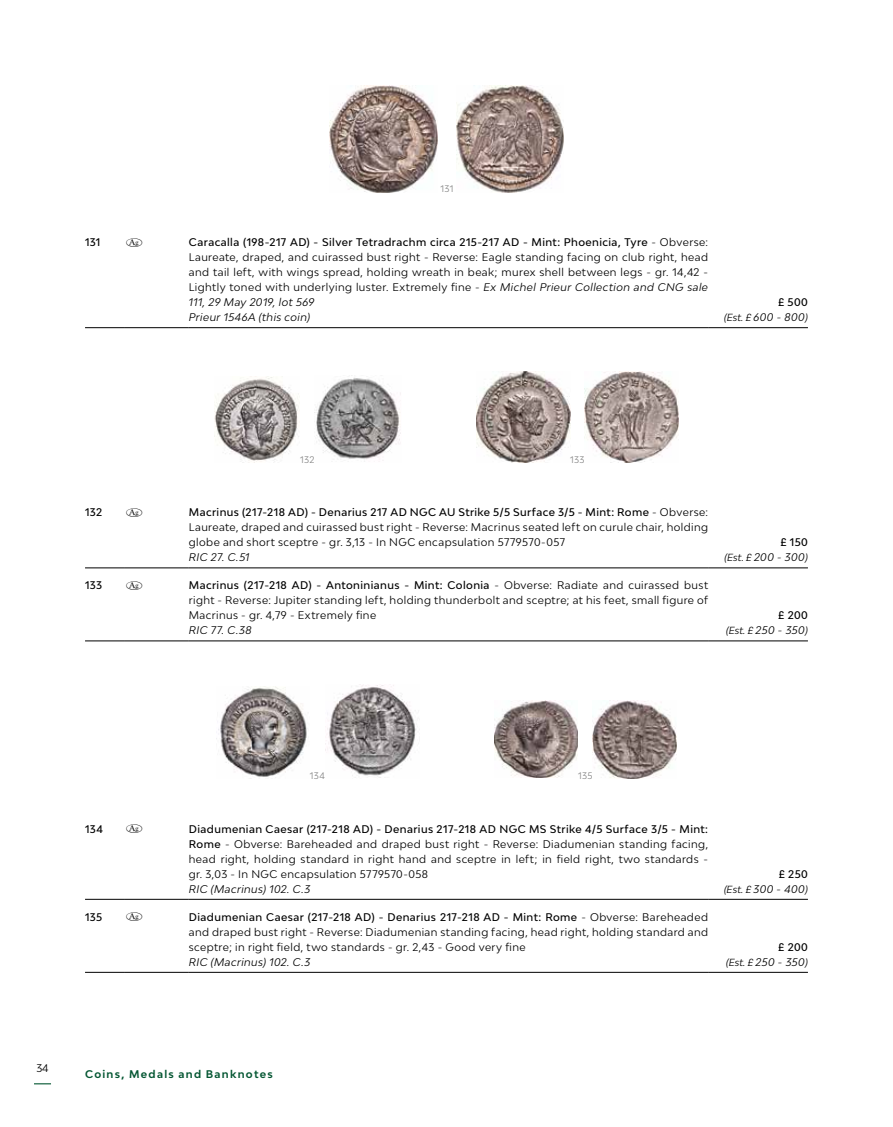
<style>
.page{position:relative;width:893px;height:1127px;background:#fff}
.page>*{position:absolute;margin:0;border:0;box-sizing:border-box;transform-origin:0 0}
.t1{font:12px "bolaffib";color:#000}
.t2{font:10.5px/15px "Bw Modelica";letter-spacing:.04em;color:#000;text-align:justify}
.t3{font:italic 10.5px "Bw Modelica";letter-spacing:.035em;color:#000}
.t4{font:500 10.5px "Bw Modelica";letter-spacing:.03em;color:#000}
.t5{font:700 10.5px "Bw Modelica";letter-spacing:.12em;color:#045632}
.t6{font:italic 9.75px "Bw Modelica";letter-spacing:.005em;color:#000}
.t7{font:9px "Bw Modelica";letter-spacing:.03em;color:#878787}
.s1{font-weight:500}
.s2{font-style:italic}
.s3{font-size:10.5px}
</style>
<div class="page">
<hr style="left:85px;top:327px;width:40px;height:1px;background:#000">
<hr style="left:125px;top:327px;width:64px;height:1px;background:#000">
<hr style="left:189px;top:327px;width:519px;height:1px;background:#000">
<hr style="left:708px;top:327px;width:100px;height:1px;background:#000">
<img style="left:330px;top:85px;width:108px;height:107px">
<img style="left:456px;top:85px;width:107px;height:107px">
<hr style="left:85px;top:568px;width:40px;height:1px;background:#000">
<hr style="left:125px;top:568px;width:64px;height:1px;background:#000">
<hr style="left:189px;top:568px;width:519px;height:1px;background:#000">
<hr style="left:708px;top:568px;width:100px;height:1px;background:#000">
<img style="left:214px;top:377px;width:85px;height:85px">
<img style="left:316px;top:377px;width:85px;height:85px">
<img style="left:476px;top:371px;width:94px;height:91px">
<img style="left:585px;top:371px;width:94px;height:91px">
<hr style="left:85px;top:641px;width:40px;height:1px;background:#000">
<hr style="left:125px;top:641px;width:64px;height:1px;background:#000">
<hr style="left:189px;top:641px;width:519px;height:1px;background:#000">
<hr style="left:708px;top:641px;width:100px;height:1px;background:#000">
<hr style="left:85px;top:899px;width:40px;height:1px;background:#000">
<hr style="left:125px;top:899px;width:64px;height:1px;background:#000">
<hr style="left:189px;top:899px;width:519px;height:1px;background:#000">
<hr style="left:708px;top:899px;width:100px;height:1px;background:#000">
<img style="left:218px;top:686px;width:89px;height:93px">
<img style="left:325px;top:684px;width:91px;height:94px">
<img style="left:494px;top:700px;width:84px;height:78px">
<img style="left:593px;top:700px;width:83px;height:79px">
<hr style="left:85px;top:972px;width:40px;height:1px;background:#000">
<hr style="left:125px;top:972px;width:64px;height:1px;background:#000">
<hr style="left:189px;top:972px;width:519px;height:1px;background:#000">
<hr style="left:708px;top:972px;width:100px;height:1px;background:#000">
<svg style="left:34px;top:1083px;width:17px;height:1px"></svg>
<p class="t7" style="left:441px;top:183px;width:14px">131</p>
<p class="t4" style="left:85px;top:235px;width:17px">131</p>
<p class="t1" style="left:125px;top:235px;width:21px">g</p>
<p class="t2" style="left:189px;top:234px;width:521px;text-align:left"><span class="s1">Caracalla (198-217 AD) - Silver Tetradrachm circa 215-217 AD - Mint: Phoenicia, Tyre</span> - Obverse:<br>Laureate, draped, and cuirassed bust right - Reverse: Eagle standing facing on club right, head and tail left, with wings spread, holding wreath in beak; murex shell between legs - gr. 14,42 - Lightly toned with underlying luster. Extremely fine - <span class="s2">Ex Michel Prieur Collection and CNG sale 111, 29 May 2019, lot 569<br>Prieur 1546A (this coin)</span></p>
<p class="t4" style="left:778px;top:295px;width:31px">£ 500</p>
<p class="t6" style="left:724px;top:311px;width:85px">(Est. £ <span class="s3">600 - 800</span>)</p>
<p class="t7" style="left:300px;top:453px;width:16px">132</p>
<p class="t7" style="left:570px;top:453px;width:16px">133</p>
<p class="t4" style="left:85px;top:505px;width:19px">132</p>
<p class="t1" style="left:125px;top:505px;width:21px">g</p>
<p class="t2" style="left:189px;top:504px;width:521px"><span class="s1">Macrinus (217-218 AD) - Denarius 217 AD NGC AU Strike 5/5 Surface 3/5 - Mint: Rome</span> - Obverse:<br>Laureate, draped and cuirassed bust right - Reverse: Macrinus seated left on curule chair, holding globe and short sceptre - gr. 3,13 - In NGC encapsulation 5779570-057</p>
<p class="t3" style="left:189px;top:550px;width:62px">RIC 27. C.51</p>
<p class="t4" style="left:85px;top:578px;width:19px">133</p>
<p class="t1" style="left:125px;top:578px;width:21px">g</p>
<p class="t2" style="left:189px;top:577px;width:521px"><span class="s1">Macrinus (217-218 AD) - Antoninianus - Mint: Colonia</span> - Obverse: Radiate and cuirassed bust right - Reverse: Jupiter standing left, holding thunderbolt and sceptre; at his feet, small figure of Macrinus - gr. 4,79 - Extremely fine</p>
<p class="t3" style="left:189px;top:623px;width:64px">RIC 77. C.38</p>
<p class="t4" style="left:780px;top:535px;width:29px">£ 150</p>
<p class="t6" style="left:724px;top:551px;width:85px">(Est. £ <span class="s3">200 - 300</span>)</p>
<p class="t4" style="left:778px;top:608px;width:31px">£ 200</p>
<p class="t6" style="left:726px;top:624px;width:83px">(Est. £ <span class="s3">250 - 350</span>)</p>
<p class="t7" style="left:310px;top:770px;width:17px">134</p>
<p class="t7" style="left:578px;top:770px;width:16px">135</p>
<p class="t4" style="left:85px;top:822px;width:19px">134</p>
<p class="t1" style="left:125px;top:822px;width:21px">g</p>
<p class="t2" style="left:189px;top:821px;width:521px"><span class="s1">Diadumenian Caesar (217-218 AD) - Denarius 217-218 AD NGC MS Strike 4/5 Surface 3/5 - Mint:<br>Rome</span> - Obverse: Bareheaded and draped bust right - Reverse: Diadumenian standing facing, head right, holding standard in right hand and sceptre in left; in field right, two standards - gr. 3,03 - In NGC encapsulation 5779570-058</p>
<p class="t3" style="left:189px;top:882px;width:123px">RIC (Macrinus) 102. C.3</p>
<p class="t4" style="left:85px;top:910px;width:19px">135</p>
<p class="t1" style="left:125px;top:910px;width:21px">g</p>
<p class="t2" style="left:189px;top:909px;width:521px"><span class="s1">Diadumenian Caesar (217-218 AD) - Denarius 217-218 AD - Mint: Rome</span> - Obverse: Bareheaded and draped bust right - Reverse: Diadumenian standing facing, head right, holding standard and sceptre; in right field, two standards - gr. 2,43 - Good very fine</p>
<p class="t3" style="left:189px;top:955px;width:123px">RIC (Macrinus) 102. C.3</p>
<p class="t4" style="left:779px;top:867px;width:31px">£ 250</p>
<p class="t6" style="left:724px;top:882px;width:85px">(Est. £ <span class="s3">300 - 400</span>)</p>
<p class="t4" style="left:778px;top:940px;width:31px">£ 200</p>
<p class="t6" style="left:726px;top:955px;width:83px">(Est. £ <span class="s3">250 - 350</span>)</p>
<p class="t2" style="left:36px;top:1060px;width:14px">34</p>
<p class="t5" style="left:85px;top:1067px;width:189px">Coins, Medals and Banknotes</p>
</div>
